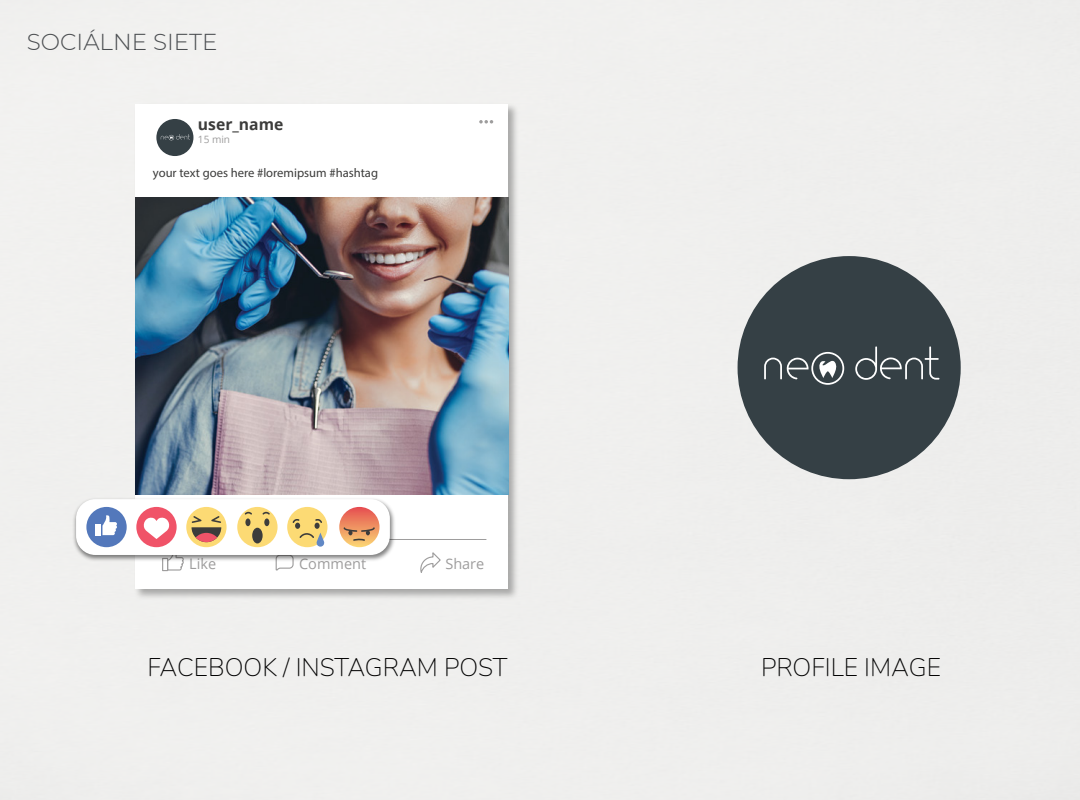
<style>
.page{position:relative;width:1080px;height:800px;background:#efefee}
.page>*{position:absolute;margin:0;border:0;box-sizing:border-box;transform-origin:0 0}
.t1{font:200 25px "Nunito";color:#010101}
.t2{font:300 23px "Montserrat";color:#4b4e51}
.t3{font:700 15.7px "Open Sans";color:#3c3c3b}
.t4{font:14.5px "Open Sans";color:#9e9d9d}
.t5{font:700 12.6px "Metropolis";color:#3c3c3b}
.t6{font:10.1px "Open Sans";color:#9e9d9d}
.s1{font-weight:500}
</style>
<div class="page">
<div style="left:738px;top:256px;width:223px;height:223px;background:#354045;border-radius:50%"></div>
<img style="left:131px;top:101px;width:391px;height:501px">
<div style="left:135px;top:105px;width:373px;height:484px;background:#fff"></div>
<svg style="left:479px;top:120px;width:14px;height:4px"></svg>
<hr style="left:159px;top:539px;width:327px;height:1px;background:#9e9d9d">
<div style="left:162px;top:558px;width:6px;height:13px;border:1px solid #9e9d9d"></div>
<svg style="left:166px;top:563px;width:18px;height:8px"></svg>
<svg style="left:275px;top:563px;width:19px;height:8px"></svg>
<svg style="left:420px;top:552px;width:21px;height:21px"></svg>
<img style="left:136px;top:198px;width:372px;height:297px">
<img style="left:71px;top:495px;width:324px;height:68px">
<div style="left:76px;top:499px;width:314px;height:56px;background:#fff;border-radius:19px"></div>
<div style="left:86px;top:507px;width:41px;height:40px;background:#5378bb;border-radius:50%"></div>
<div style="left:95px;top:524px;width:6px;height:12px;background:#fff"></div>
<svg style="left:102px;top:515px;width:15px;height:20px"></svg>
<div style="left:136px;top:507px;width:41px;height:40px;background:#f05368;border-radius:50%"></div>
<svg style="left:143px;top:517px;width:27px;height:22px"></svg>
<div style="left:186px;top:507px;width:41px;height:40px;background:#fcda74;border-radius:50%"></div>
<svg style="left:192px;top:516px;width:29px;height:26px"></svg>
<div style="left:237px;top:507px;width:41px;height:40px;background:#fcda74;border-radius:50%"></div>
<div style="left:252px;top:528px;width:11px;height:15px;background:#3c3c3b;border-radius:50%"></div>
<div style="left:245px;top:518px;width:6px;height:8px;background:#3c3c3b;border-radius:50%"></div>
<div style="left:264px;top:518px;width:5px;height:8px;background:#3c3c3b;border-radius:50%"></div>
<svg style="left:245px;top:512px;width:7px;height:3px"></svg>
<svg style="left:262px;top:512px;width:8px;height:3px"></svg>
<svg style="left:339px;top:507px;width:41px;height:40px"></svg>
<svg style="left:344px;top:527px;width:31px;height:14px"></svg>
<div style="left:287px;top:507px;width:40px;height:40px;background:#fcda74;border-radius:50%"></div>
<svg style="left:293px;top:519px;width:32px;height:28px"></svg>
<svg style="left:764px;top:352px;width:80px;height:33px"></svg>
<svg style="left:855px;top:346px;width:84px;height:34px"></svg>
<div style="left:156px;top:119px;width:37px;height:37px;background:#354045;border-radius:50%"></div>
<svg style="left:160px;top:134px;width:30px;height:7px"></svg>
<h2 class="t2" style="left:27px;top:26px;width:192px">SOCIÁLNE SIETE</h2>
<p class="t3" style="left:198px;top:113px;width:87px">user_name</p>
<p class="t6" style="left:198px;top:132px;width:34px">15 min</p>
<p class="t5" style="left:153px;top:165px;width:227px"><span class="s1">your text goes here</span> #loremipsum #hashtag</p>
<p class="t4" style="left:189px;top:554px;width:28px">Like</p>
<p class="t4" style="left:299px;top:554px;width:69px">Comment</p>
<p class="t4" style="left:445px;top:554px;width:40px">Share</p>
<h1 class="t1" style="left:148px;top:650px;width:361px">FACEBOOK / INSTAGRAM POST</h1>
<h1 class="t1" style="left:761px;top:650px;width:182px">PROFILE IMAGE</h1>
</div>
